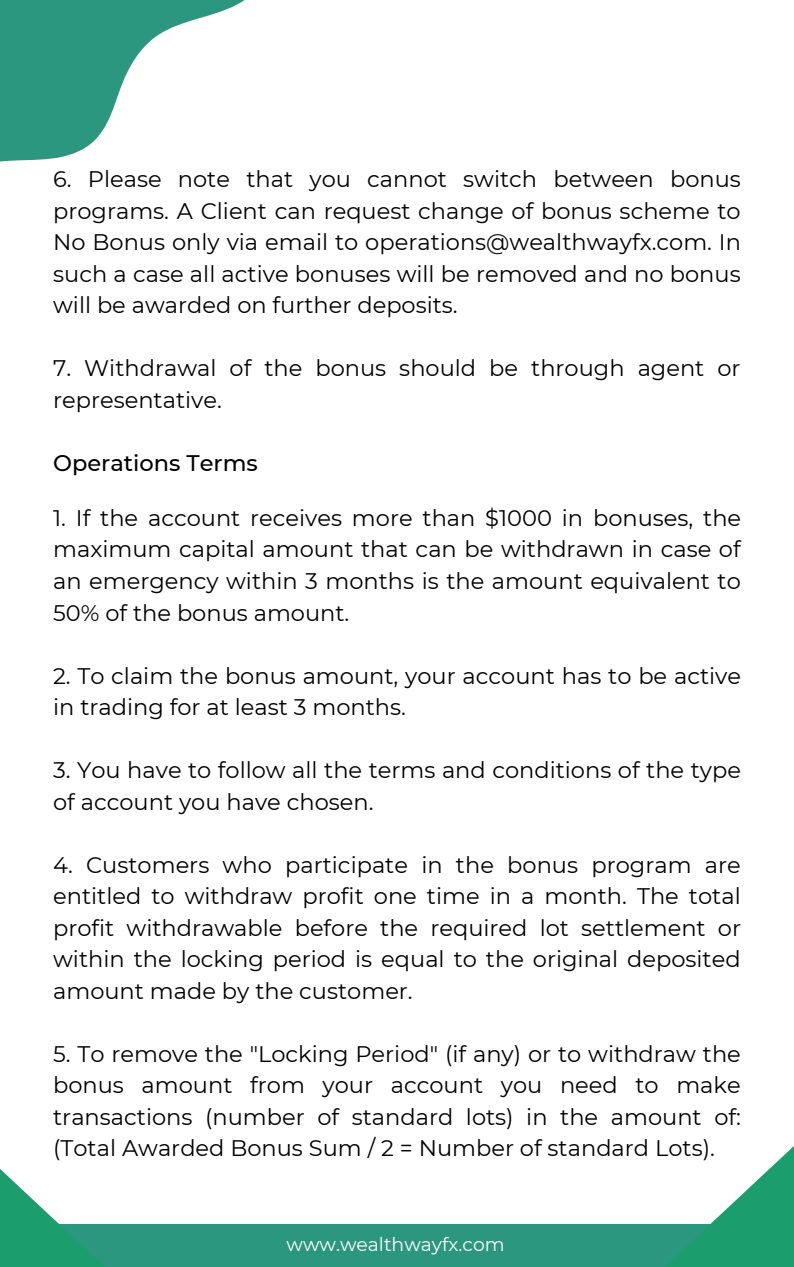
<style>
.page{position:relative;width:794px;height:1267px;background:#fff}
.page>*{position:absolute;margin:0;border:0;box-sizing:border-box;transform-origin:0 0}
.t1{font:22.5px/31.5px "Montserrat";color:#000;text-align:justify}
.t2{font:500 22.5px "Montserrat";color:#000}
.t3{font:18.75px "Montserrat";color:#fff}
</style>
<div class="page">
<svg style="left:0;top:0;width:245px;height:162px;fill:#2c977f"></svg>
<div style="left:0;top:1224px;width:793px;height:43px;background:#2c977f"></div>
<svg style="left:0;top:1169px;width:104px;height:98px"></svg>
<svg style="left:665px;top:1147px;width:128px;height:120px"></svg>
<p class="t1" style="left:53px;top:163px;width:689px">6. Please note that you cannot switch between bonus programs. A Client can request change of bonus scheme to No Bonus only via email to operations@wealthwayfx.com. In such a case all active bonuses will be removed and no bonus will be awarded on further deposits.</p>
<p class="t1" style="left:53px;top:352px;width:688px">7. Withdrawal of the bonus should be through agent or representative.</p>
<p class="t2" style="left:53px;top:449px;width:206px">Operations Terms</p>
<p class="t1" style="left:53px;top:502px;width:689px">1. If the account receives more than $1000 in bonuses, the maximum capital amount that can be withdrawn in case of an emergency within 3 months is the amount equivalent to 50% of the bonus amount.</p>
<p class="t1" style="left:53px;top:660px;width:689px">2. To claim the bonus amount, your account has to be active in trading for at least 3 months.</p>
<p class="t1" style="left:53px;top:754px;width:689px">3. You have to follow all the terms and conditions of the type of account you have chosen.</p>
<p class="t1" style="left:53px;top:849px;width:689px">4. Customers who participate in the bonus program are entitled to withdraw profit one time in a month. The total profit withdrawable before the required lot settlement or within the locking period is equal to the original deposited amount made by the customer.</p>
<p class="t1" style="left:53px;top:1038px;width:689px">5. To remove the "Locking Period" (if any) or to withdraw the bonus amount from your account you need to make transactions (number of standard lots) in the amount of: (Total Awarded Bonus Sum / 2 = Number of standard Lots).</p>
<p class="t3" style="left:286px;top:1233px;width:219px">www.wealthwayfx.com</p>
</div>
